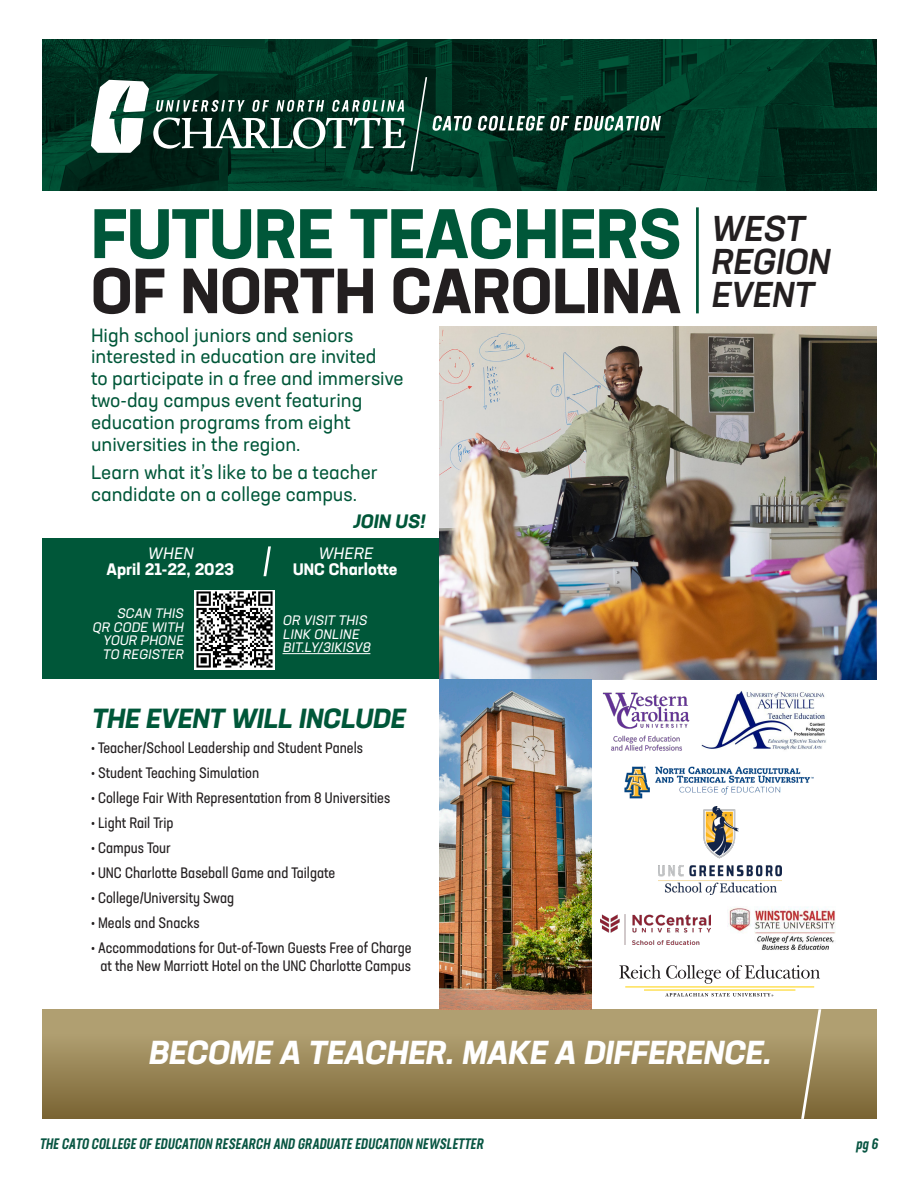
<style>
.page{position:relative;width:918px;height:1188px;background:#fff}
.page>*{position:absolute;margin:0;border:0;box-sizing:border-box;transform-origin:0 0}
.t1{font:700 68.85px "Neusa Next Std";color:#005739}
.t2{font:700 62.7px "Neusa Next Std";color:#231f20}
.t3{font:italic 500 35.4px/33.3px "Neusa Next Std";color:#231f20}
.t4{font:italic 700 32.7px "Neusa Next Std";color:#fff}
.t5{font:italic 700 27.3px "Neusa Next Std";color:#005739}
.t6{font:19.05px/21.8px "Neusa Next Std";color:#005739}
.t7{font:italic 700 19.05px "Neusa Next Std";color:#005739}
.t8{font:700 16.35px/15.8px "Neusa Next Std";color:#fff;text-align:center}
.t9{font:condensed 15px/18px "Neusa Next Std";color:#231f20;text-align:right}
.t10{font:italic 500 15px "Neusa Next Std Compact";color:#085542}
.t11{font:italic 13.65px/13.6px "Neusa Next Std";color:#fff;text-align:right}
.s1{font-weight:400;font-style:italic}
</style>
<div class="page">
<div style="left:42px;top:539px;width:403px;height:140px;background:#005739"></div>
<svg style="left:42px;top:39px;width:834px;height:151px;background:#003623"></svg>
<img style="left:440px;top:327px;width:436px;height:352px">
<svg style="left:263px;top:546px;width:8px;height:31px"></svg>
<svg style="left:478px;top:116px;width:183px;height:15px"></svg>
<svg style="left:91px;top:77px;width:381px;height:94px"></svg>
<div style="left:42px;top:1009px;width:834px;height:110px;background:#b09f71"></div>
<div style="left:42px;top:1034px;width:834px;height:85px;background:linear-gradient(to bottom,#af9e71,#796332)"></div>
<img style="left:195px;top:590px;width:79px;height:80px">
<hr style="left:283px;top:653px;width:87px;height:1px;background:#fff">
<svg style="left:799px;top:1009px;width:24px;height:110px"></svg>
<img style="left:440px;top:679px;width:152px;height:330px">
<img style="left:602px;top:692px;width:88px;height:37px">
<img style="left:611px;top:735px;width:71px;height:16px">
<img style="left:624px;top:766px;width:190px;height:33px">
<img style="left:600px;top:914px;width:111px;height:31px">
<svg style="left:619px;top:965px;width:201px;height:19px"></svg>
<svg style="left:665px;top:993px;width:108px;height:3px"></svg>
<hr style="left:644px;top:990px;width:151px;height:1px;background:#fed105">
<hr style="left:625px;top:987px;width:189px;height:1px;background:#fed105">
<img style="left:658px;top:807px;width:123px;height:87px">
<img style="left:702px;top:691px;width:124px;height:59px">
<img style="left:728px;top:907px;width:108px;height:43px">
<hr style="left:696px;top:207px;width:3px;height:106px;background:#005739">
<p class="t1" style="left:91px;top:189px;width:592px">FUTURE TEACHERS</p>
<p class="t2" style="left:91px;top:250px;width:592px">OF NORTH CAROLINA</p>
<p class="t6" style="left:91px;top:324px;width:314px">High school juniors and seniors interested in education are invited<br>to participate in a free and immersive two-day campus event featuring education programs from eight universities in the region.</p>
<p class="t6" style="left:91px;top:461px;width:288px">Learn what it’s like to be a teacher candidate on a college campus.</p>
<p class="t7" style="left:353px;top:509px;width:77px">JOIN US!</p>
<p class="t8" style="left:107px;top:545px;width:129px"><span class="s1">WHEN<br></span>April 21-22, 2023</p>
<p class="t8" style="left:293px;top:545px;width:106px"><span class="s1">WHERE<br></span>UNC Charlotte</p>
<p class="t11" style="left:92px;top:606px;width:96px">SCAN THIS<br>QR CODE WITH<br>YOUR PHONE<br>TO REGISTER</p>
<p class="t11" style="left:283px;top:613px;width:92px;text-align:left">OR VISIT THIS<br>LINK ONLINE<br>BIT.LY/3IKISV8</p>
<p class="t5" style="left:91px;top:700px;width:320px">THE EVENT WILL INCLUDE</p>
<p class="t9" style="left:91px;top:738px;width:273px">• Teacher/School Leadership and Student Panels</p>
<p class="t9" style="left:91px;top:763px;width:170px">• Student Teaching Simulation</p>
<p class="t9" style="left:91px;top:788px;width:301px">• College Fair With Representation from 8 Universities</p>
<p class="t9" style="left:91px;top:813px;width:84px">• Light Rail Trip</p>
<p class="t9" style="left:91px;top:839px;width:81px">• Campus Tour</p>
<p class="t9" style="left:91px;top:864px;width:246px">• UNC Charlotte Baseball Game and Tailgate</p>
<p class="t9" style="left:91px;top:889px;width:145px">• College/University Swag</p>
<p class="t9" style="left:91px;top:914px;width:110px">• Meals and Snacks</p>
<p class="t9" style="left:91px;top:939px;width:322px">• Accommodations for Out-of-Town Guests Free of Charge at the New Marriott Hotel on the UNC Charlotte Campus</p>
<p class="t3" style="left:710px;top:211px;width:128px">WEST<br>REGION<br>EVENT</p>
<p class="t4" style="left:148px;top:1031px;width:631px">BECOME A TEACHER.MAKE A DIFFERENCE.</p>
<p class="t10" style="left:39px;top:1134px;width:448px">THE CATO COLLEGE OF EDUCATION RESEARCH AND GRADUATE EDUCATION NEWSLETTER</p>
<p class="t10" style="left:856px;top:1134px;width:26px">pg 6</p>
</div>
